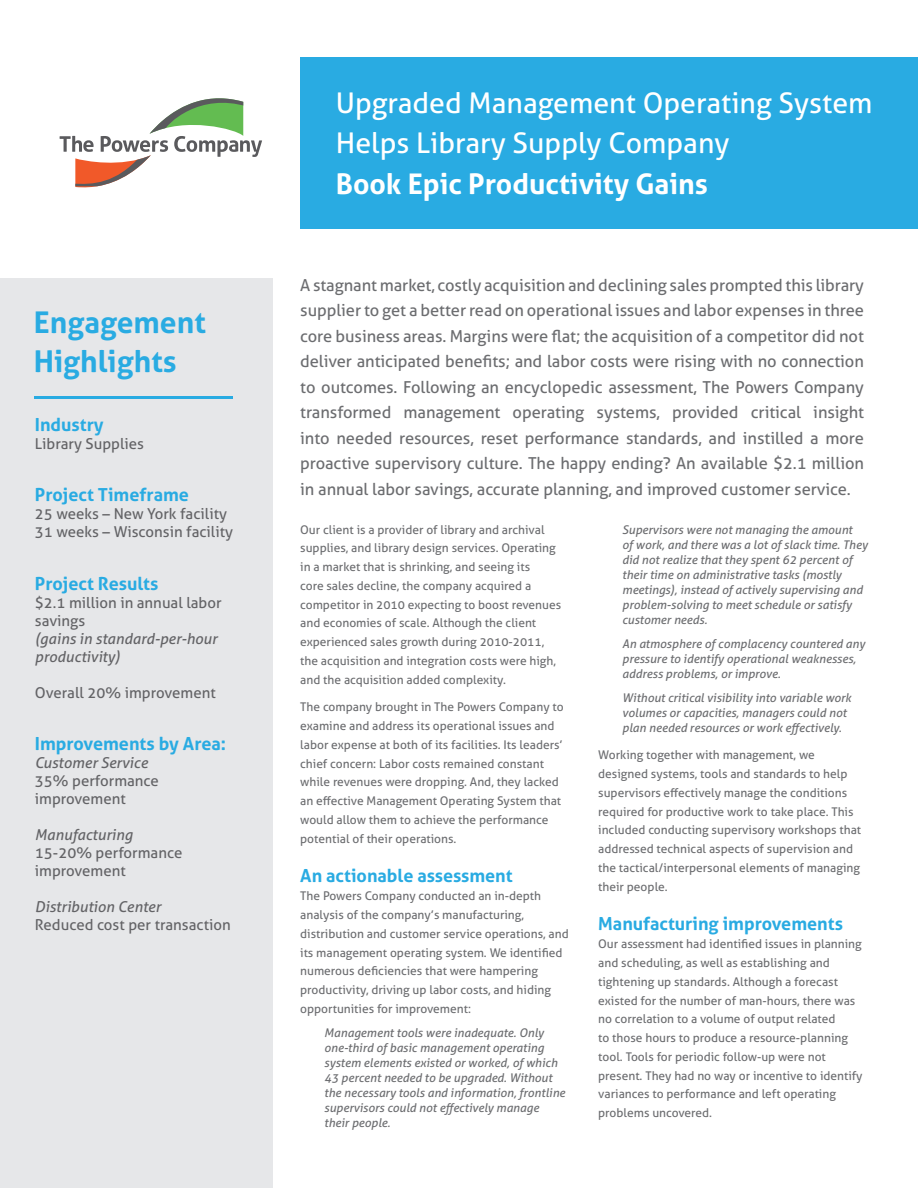
<style>
.page{position:relative;width:918px;height:1188px;background:#fff}
.page>*{position:absolute;margin:0;border:0;box-sizing:border-box;transform-origin:0 0}
.t1{font:700 30px/39px "Aller";color:#29abe2}
.t2{font:28.5px "Aller";color:#fff}
.t3{font:700 28.5px "Aller";color:#fff}
.subhead{font:700 18px "Aller";color:#29abe2}
.t4{font:16.5px/25.5px "Aller";letter-spacing:-.005em;color:#6c6d70;text-align:justify}
.t5{font:15px/18px "Aller";color:#636366}
.t6{font:italic 15px/18px "Aller";color:#636366}
.t7{font:12px/18.8px "Aller";color:#6c6d70}
.Indent_Italic{font:italic 12px/15px "Aller";color:#6c6d70}
</style>
<div class="page">
<svg style="left:60px;top:98px;width:202px;height:90px"></svg>
<div style="left:300px;top:57px;width:618px;height:172px;background:#29abe2"></div>
<div style="left:0;top:279px;width:272px;height:909px;background:#e6e7e9"></div>
<hr style="left:34px;top:396px;width:198px;height:3px;background:#29abe2">
<p class="t1" style="left:34px;top:303px;width:174px">Engagement<br>Highlights</p>
<p class="subhead" style="left:35px;top:413px;width:70px">Industry</p>
<p class="t5" style="left:35px;top:434px;width:111px">Library Supplies</p>
<p class="subhead" style="left:35px;top:484px;width:156px">Project Timeframe</p>
<p class="t5" style="left:35px;top:505px;width:194px">25 weeks – New York facility</p>
<p class="t5" style="left:35px;top:523px;width:200px">31 weeks – Wisconsin facility</p>
<p class="subhead" style="left:35px;top:572px;width:125px">Project Results</p>
<p class="t5" style="left:35px;top:593px;width:188px">$2.1 million in annual labor savings</p>
<p class="t6" style="left:35px;top:629px;width:184px">(gains in standard-per-hour productivity)</p>
<p class="t5" style="left:35px;top:683px;width:182px">Overall 20% improvement</p>
<p class="subhead" style="left:35px;top:733px;width:193px">Improvements by Area:</p>
<p class="t6" style="left:35px;top:754px;width:115px">Customer Service</p>
<p class="t5" style="left:35px;top:772px;width:126px">35% performance improvement</p>
<p class="t6" style="left:35px;top:826px;width:99px">Manufacturing</p>
<p class="t5" style="left:35px;top:844px;width:149px">15-20% performance improvement</p>
<p class="t6" style="left:35px;top:898px;width:127px">Distribution Center</p>
<p class="t5" style="left:35px;top:916px;width:197px">Reduced cost per transaction</p>
<p class="t2" style="left:336px;top:85px;width:538px">Upgraded Management Operating System</p>
<p class="t2" style="left:336px;top:126px;width:395px">Helps Library Supply Company</p>
<p class="t3" style="left:336px;top:166px;width:374px">Book Epic Productivity Gains</p>
<p class="t4" style="left:300px;top:272px;width:565px">A stagnant market, costly acquisition and declining sales prompted this library supplier to get a better read on operational issues and labor expenses in three core business areas. Margins were flat; the acquisition of a competitor did not deliver anticipated benefits; and labor costs were rising with no connection to outcomes. Following an encyclopedic assessment, The Powers Company transformed management operating systems, provided critical insight into needed resources, reset performance standards, and instilled a more proactive supervisory culture. The happy ending? An available $2.1 million in annual labor savings, accurate planning, and improved customer service.</p>
<p class="t7" style="left:300px;top:520px;width:262px">Our client is a provider of library and archival supplies, and library design services. Operating in a market that is shrinking, and seeing its<br>core sales decline, the company acquired a competitor in 2010 expecting to boost revenues and economies of scale. Although the client experienced sales growth during 2010-2011, the acquisition and integration costs were high, and the acquisition added complexity.</p>
<p class="t7" style="left:300px;top:698px;width:265px">The company brought in The Powers Company to examine and address its operational issues and labor expense at both of its facilities. Its leaders’ chief concern: Labor costs remained constant while revenues were dropping. And, they lacked an effective Management Operating System that would allow them to achieve the performance potential of their operations.</p>
<p class="subhead" style="left:300px;top:864px;width:214px">An actionable assessment</p>
<p class="t7" style="left:300px;top:887px;width:270px">The Powers Company conducted an in-depth analysis of the company’s manufacturing, distribution and customer service operations, and its management operating system. We identified numerous deficiencies that were hampering productivity, driving up labor costs, and hiding opportunities for improvement:</p>
<p class="Indent_Italic" style="left:324px;top:1025px;width:243px">Management tools were inadequate. Only one-third of basic management operating system elements existed or worked, of which 43 percent needed to be upgraded. Without the necessary tools and information, frontline supervisors could not effectively manage their people.</p>
<p class="Indent_Italic" style="left:622px;top:522px;width:247px">Supervisors were not managing the amount<br>of work, and there was a lot of slack time. They did not realize that they spent 62 percent of their time on administrative tasks (mostly meetings), instead of actively supervising and problem-solving to meet schedule or satisfy customer needs.</p>
<p class="Indent_Italic" style="left:622px;top:636px;width:244px">An atmosphere of complacency countered any pressure to identify operational weaknesses, address problems, or improve.</p>
<p class="Indent_Italic" style="left:622px;top:690px;width:231px">Without critical visibility into variable work volumes or capacities, managers could not plan needed resources or work effectively.</p>
<p class="t7" style="left:598px;top:746px;width:264px">Working together with management, we designed systems, tools and standards to help supervisors effectively manage the conditions required for productive work to take place. This included conducting supervisory workshops that addressed technical aspects of supervision and the tactical/interpersonal elements of managing their people.</p>
<p class="subhead" style="left:598px;top:912px;width:246px">Manufacturing improvements</p>
<p class="t7" style="left:598px;top:935px;width:266px">Our assessment had identified issues in planning and scheduling, as well as establishing and tightening up standards. Although a forecast existed for the number of man-hours, there was no correlation to a volume of output related<br>to those hours to produce a resource-planning tool. Tools for periodic follow-up were not present. They had no way or incentive to identify variances to performance and left operating problems uncovered.</p>
</div>
